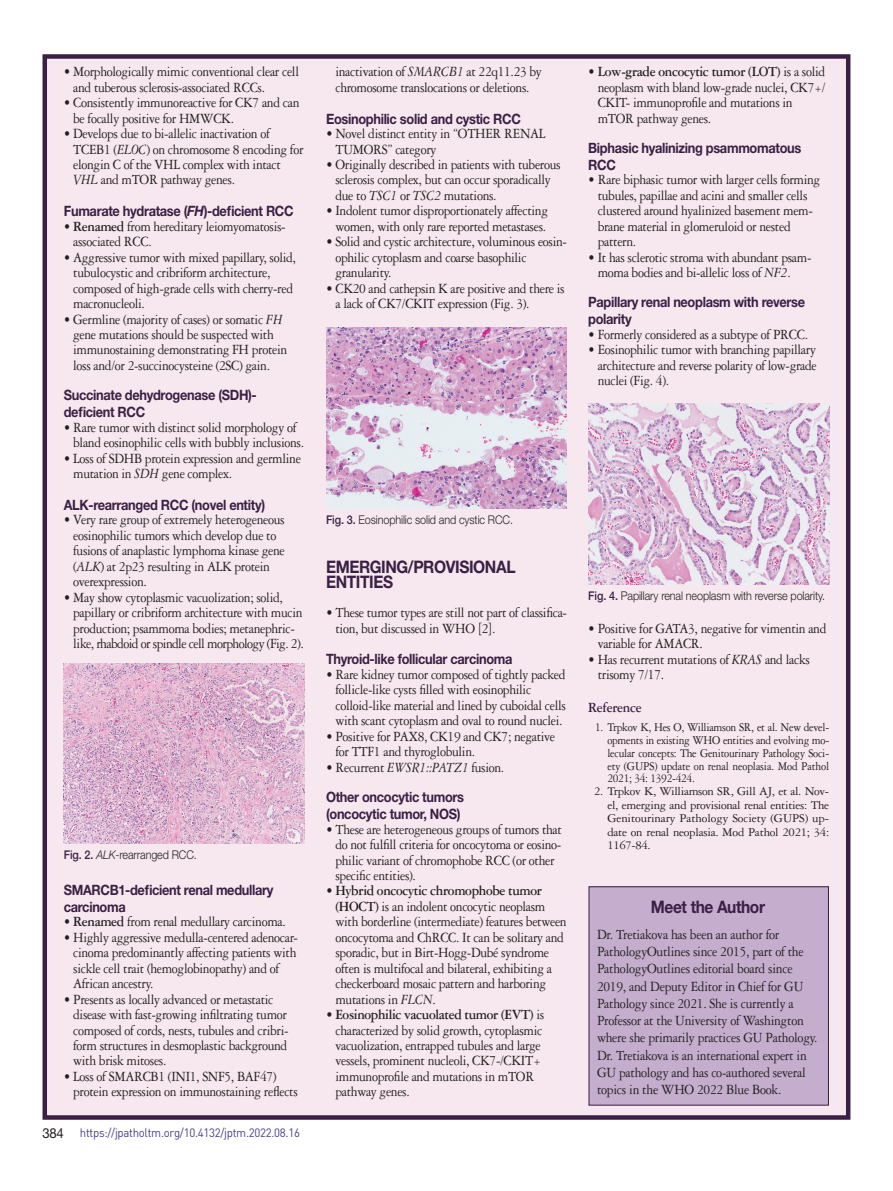
<style>
.page{position:relative;width:893px;height:1191px;background:#fff}
.page>*{position:absolute;margin:0;border:0;box-sizing:border-box;transform-origin:0 0}
.큰제목{font:700 17.25px/15.5px "Helvetica Neue LT Std";letter-spacing:-.025em;color:#3b1f45;scale:.9 1}
.본문{font:15px/15.5px "Garamond 3 LT Std";letter-spacing:-.025em;color:#231f20;scale:.9 1}
.본문-2{font:700 15px "Garamond 3 LT Std";letter-spacing:-.025em;color:#3b1f45;scale:.9 1}
.큰제목-2{font:700 14.25px/17px "Helvetica Neue LT Std";letter-spacing:-.025em;color:#3b1f45;scale:.9 1}
.t1{font:13.8px "Helvetica Neue LT Std";color:#231f20;scale:.95 1}
.t2{font:12.75px/12.8px "Garamond 3 LT Std";letter-spacing:-.02em;color:#231f20;text-align:justify;scale:.9 1}
.t3{font:12.75px/13.5px "Garamond 3 LT Std";letter-spacing:-.02em;color:#231f20;text-align:justify}
.그림제목{font:300 12px "Helvetica Neue LT Std";letter-spacing:-.01em;color:#231f20;scale:.9 1}
.t4{font:12px "Dinreg";letter-spacing:-.025em;color:#45428b;scale:.95 1}
.s1{font-style:italic}
.s2{font-weight:700}
.s3{font-weight:500;color:#3b1f45}
.s4{font-family:"Helvetica Neue LT Std";font-size:13.8px;color:#231f20}
.s5{font-family:"Adobe Garamond Pro"}
</style>
<div class="page">
<div style="left:43px;top:54px;width:807px;height:1065px;background:#f6e8ee;border:4px solid #3b1f45"></div>
<div style="left:589px;top:886px;width:239px;height:219px;background:#c0a8cb"></div>
<div style="left:589px;top:886px;width:240px;height:219px;border:1px solid #3b1f45"></div>
<img style="left:64px;top:663px;width:241px;height:180px">
<img style="left:326px;top:327px;width:241px;height:181px">
<img style="left:588px;top:404px;width:241px;height:180px">
<p class="본문" style="left:73px;top:64px;width:252px;text-indent:-9px">• Morphologically mimic conventional clear cell and tuberous sclerosis-associated RCCs.</p>
<p class="본문" style="left:73px;top:95px;width:253px;text-indent:-9px">• Consistently immunoreactive for CK7 and can be focally positive for HMWCK.</p>
<p class="본문" style="left:73px;top:126px;width:257px;text-indent:-9px">• Develops due to bi-allelic inactivation of TCEB1 (<span class="s1">ELOC</span>) on chromosome 8 encoding for elongin C of the VHL complex with intact <span class="s1">VHL</span> and mTOR pathway genes.</p>
<p class="큰제목-2" style="left:64px;top:202px;width:257px">Fumarate hydratase (<span class="s1">FH</span>)-deficient RCC</p>
<p class="본문" style="left:73px;top:219px;width:238px;text-indent:-9px">• <span class="s2">Renamed</span> from hereditary leiomyomatosis&shy;associated RCC.</p>
<p class="본문" style="left:73px;top:249px;width:249px;text-indent:-9px">• Aggressive tumor with mixed papillary, solid, tubulocystic and cribriform architecture, composed of high-grade cells with cherry-red macronucleoli.</p>
<p class="본문" style="left:73px;top:311px;width:239px;text-indent:-9px">• Germline (majority of cases) or somatic <span class="s1">FH </span>gene mutations should be suspected with immunostaining demonstrating FH protein loss and/or 2-succinocysteine (2SC) gain.</p>
<p class="큰제목-2" style="left:64px;top:386px;width:216px">Succinate dehydrogenase (SDH)- deficient RCC</p>
<p class="본문" style="left:73px;top:419px;width:258px;text-indent:-9px">• Rare tumor with distinct solid morphology of bland eosinophilic cells with bubbly inclusions.</p>
<p class="본문" style="left:73px;top:450px;width:254px;text-indent:-9px">• Loss of SDHB protein expression and germline mutation in <span class="s1">SDH</span> gene complex.</p>
<p class="큰제목-2" style="left:64px;top:496px;width:225px">ALK-rearranged RCC (novel entity)</p>
<p class="본문" style="left:73px;top:512px;width:237px;text-indent:-9px">• Very rare group of extremely heterogeneous eosinophilic tumors which develop due to fusions of anaplastic lymphoma kinase gene (<span class="s1">ALK</span>) at 2p23 resulting in ALK protein overexpression.</p>
<p class="본문" style="left:73px;top:589px;width:258px;text-indent:-9px">• May show cytoplasmic vacuolization; solid, papillary or cribriform architecture with mucin production; psammoma bodies; metanephric&shy;like, rhabdoid or spindle cell morphology (Fig. 2).</p>
<p class="t1" style="left:89px;top:83px;width:24px">384</p>
<p class="그림제목" style="left:64px;top:847px;width:149px"><span class="s3">Fig. 2.</span> <span class="s1">ALK</span>-rearranged RCC.</p>
<p class="큰제목-2" style="left:64px;top:881px;width:235px">SMARCB1-deficient renal medullary carcinoma</p>
<p class="본문" style="left:64px;top:914px;width:248px">• <span class="s2">Renamed</span> from renal medullary carcinoma.</p>
<p class="본문" style="left:73px;top:929px;width:251px;text-indent:-9px">• Highly aggressive medulla-centered adenocar&shy;cinoma predominantly affecting patients with sickle cell trait (hemoglobinopathy) and of African ancestry.</p>
<p class="본문" style="left:73px;top:991px;width:241px;text-indent:-9px">• Presents as locally advanced or metastatic disease with fast-growing infiltrating tumor composed of cords, nests, tubules and cribri&shy;form structures in desmoplastic background with brisk mitoses.</p>
<p class="본문" style="left:73px;top:1068px;width:251px;text-indent:-9px">• Loss of SMARCB1 (INI1, SNF5, BAF47) protein expression on immunostaining reflects</p>
<p class="t4" style="left:43px;top:1125px;width:273px"><span class="s4">384</span> https://jpatholtm.org/10.4132/jptm.2022.08.16</p>
<p class="본문" style="left:335px;top:64px;width:231px">inactivation of <span class="s1">SMARCB1</span> at 22q11.23 by chromosome translocations or deletions.</p>
<p class="큰제목-2" style="left:326px;top:110px;width:218px">Eosinophilic solid and cystic RCC</p>
<p class="본문" style="left:335px;top:126px;width:235px;text-indent:-9px">• Novel distinct entity in “OTHER RENAL<br>TUMORS” category</p>
<p class="본문" style="left:335px;top:157px;width:252px;text-indent:-9px">• Originally described in patients with tuberous sclerosis complex, but can occur sporadically due to <span class="s1">TSC1</span> or <span class="s1">TSC2</span> mutations.</p>
<p class="본문" style="left:326px;top:203px;width:248px;text-align:center">• Indolent tumor disproportionately affecting women, with only rare reported metastases.</p>
<p class="본문" style="left:335px;top:234px;width:259px;text-indent:-9px">• Solid and cystic architecture, voluminous eosin&shy;ophilic cytoplasm and coarse basophilic granularity.</p>
<p class="본문" style="left:335px;top:280px;width:256px;text-indent:-9px">• CK20 and cathepsin K are positive and there is a lack of CK7/CKIT expression (Fig. 3).</p>
<p class="본문" style="left:598px;top:64px;width:255px;text-indent:-9px">• <span class="s2">Low-grade oncocytic tumor (LOT)</span> is a solid neoplasm with bland low-grade nuclei, CK7+/ CKIT- immunoprofile and mutations in mTOR pathway genes.</p>
<p class="큰제목-2" style="left:588px;top:139px;width:238px">Biphasic hyalinizing psammomatous<br>RCC</p>
<p class="본문" style="left:598px;top:172px;width:249px;text-indent:-9px">• Rare biphasic tumor with larger cells forming tubules, papillae and acini and smaller cells clustered around hyalinized basement mem&shy;brane material in glomeruloid or nested pattern.</p>
<p class="본문" style="left:598px;top:249px;width:239px;text-indent:-9px">• It has sclerotic stroma with abundant psam&shy;moma bodies and bi-allelic loss of <span class="s1">NF2</span>.</p>
<p class="큰제목-2" style="left:588px;top:293px;width:242px">Papillary renal neoplasm with reverse polarity</p>
<p class="본문" style="left:588px;top:327px;width:246px">• Formerly considered as a subtype of PRCC.</p>
<p class="본문" style="left:598px;top:342px;width:245px;text-align:justify;text-indent:-9px">• Eosinophilic tumor with branching papillary architecture and reverse polarity of low-grade nuclei (Fig. 4).</p>
<p class="그림제목" style="left:326px;top:512px;width:209px"><span class="s3">Fig. 3.</span> Eosinophilic solid and cystic RCC.</p>
<p class="큰제목" style="left:326px;top:558px;width:212px">EMERGING/PROVISIONAL<br>ENTITIES</p>
<p class="본문" style="left:335px;top:605px;width:259px;text-indent:-9px">• These tumor types are still not part of classifica&shy;tion, but discussed in WHO <span class="s5">[</span>2<span class="s5">]</span>.</p>
<p class="큰제목-2" style="left:326px;top:650px;width:209px">Thyroid-like follicular carcinoma</p>
<p class="본문" style="left:335px;top:667px;width:258px;text-indent:-9px">• Rare kidney tumor composed of tightly packed follicle-like cysts filled with eosinophilic colloid-like material and lined by cuboidal cells with scant cytoplasm and oval to round nuclei.</p>
<p class="본문" style="left:335px;top:728px;width:246px;text-indent:-9px">• Positive for PAX8, CK19 and CK7; negative for TTF1 and thyroglobulin.</p>
<p class="본문" style="left:326px;top:759px;width:200px">• Recurrent <span class="s1">EWSR1::PATZ1</span> fusion.</p>
<p class="큰제목-2" style="left:326px;top:788px;width:155px">Other oncocytic tumors (oncocytic tumor, NOS)</p>
<p class="본문" style="left:335px;top:821px;width:253px;text-indent:-9px">• These are heterogeneous groups of tumors that do not fulfill criteria for oncocytoma or eosino&shy;philic variant of chromophobe RCC (or other specific entities).</p>
<p class="본문" style="left:335px;top:883px;width:258px;text-indent:-9px">• <span class="s2">Hybrid oncocytic chromophobe tumor (HOCT)</span> is an indolent oncocytic neoplasm with borderline (intermediate) features between oncocytoma and ChRCC. It can be solitary and sporadic, but in Birt-Hogg-Dubé syndrome often is multifocal and bilateral, exhibiting a checkerboard mosaic pattern and harboring mutations in <span class="s1">FLCN</span>.</p>
<p class="본문" style="left:335px;top:1007px;width:233px;text-indent:-9px">• <span class="s2">Eosinophilic vacuolated tumor (EVT)</span> is characterized by solid growth, cytoplasmic vacuolization, entrapped tubules and large vessels, prominent nucleoli, CK7-/CKIT+ immunoprofile and mutations in mTOR pathway genes.</p>
<p class="그림제목" style="left:588px;top:588px;width:265px"><span class="s3">Fig. 4.</span> Papillary renal neoplasm with reverse polarity.</p>
<p class="본문" style="left:598px;top:620px;width:256px;text-indent:-9px">• Positive for GATA3, negative for vimentin and variable for AMACR.</p>
<p class="본문" style="left:598px;top:651px;width:237px;text-indent:-9px">• Has recurrent mutations of <span class="s1">KRAS</span> and lacks trisomy 7/17.</p>
<p class="본문-2" style="left:588px;top:699px;width:61px">Reference</p>
<p class="t2" style="left:607px;top:721px;width:248px;text-indent:-12px">1. Trpkov K, Hes O, Williamson SR, et al. New devel&shy;opments in existing WHO entities and evolving mo&shy;lecular concepts: The Genitourinary Pathology Soci&shy;ety (GUPS) update on renal neoplasia. Mod Pathol 2021; 34: 1392-424.</p>
<p class="t3" style="left:607px;top:784px;width:223px;text-indent:-13px">2. Trpkov K, Williamson SR, Gill AJ, et al. Nov&shy;el, emerging and provisional renal entities: The Genitourinary Pathology Society (GUPS) up&shy;date on renal neoplasia. Mod Pathol 2021; 34:<br>1167-84.</p>
<p class="큰제목" style="left:651px;top:899px;width:128px">Meet the Author</p>
<p class="본문" style="left:597px;top:925px;width:247px;line-height:17.2px">Dr. Tretiakova has been an author for PathologyOutlines since 2015, part of the PathologyOutlines editorial board since 2019, and Deputy Editor in Chief for GU Pathology since 2021. She is currently a Professor at the University of Washington where she primarily practices GU Pathology.<br>Dr. Tretiakova is an international expert in GU pathology and has co-authored several topics in the WHO 2022 Blue Book.</p>
</div>
